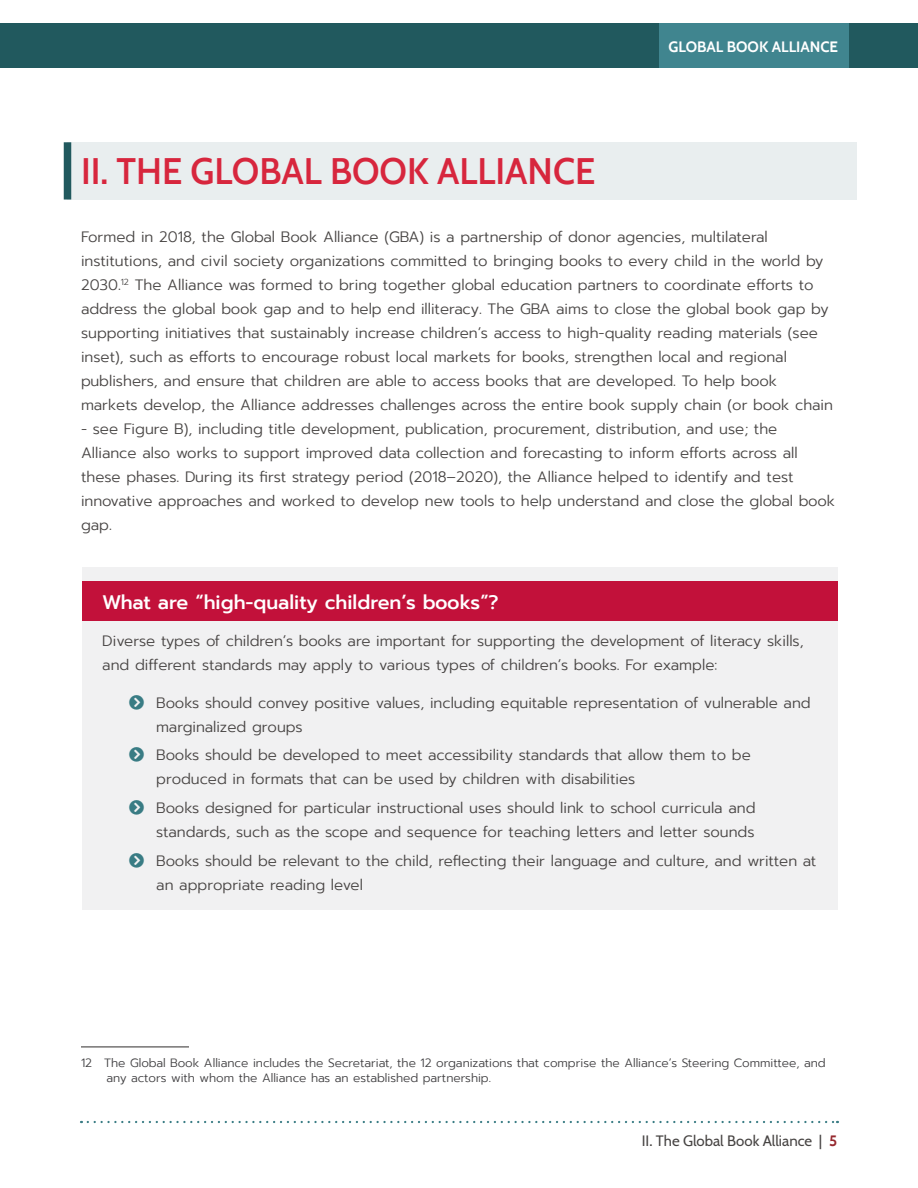
<style>
.page{position:relative;width:918px;height:1188px;background:#fff}
.page>*{position:absolute;margin:0;border:0;box-sizing:border-box;transform-origin:0 0}
.t1{font:600 36px "Cabin";color:#d7263d}
.Sidebar_-_heading{font:500 19.5px "Prompt";color:#fff}
.Body{font:300 15px/24px "Prompt";color:#474443}
.t2{font:15px "Cabin";color:#474443}
.t3{font:700 15px "Cabin";color:#fff}
.footnote{font:300 12px/15px "Prompt";color:#414042}
.s1{color:#397c84}
.s2{font-weight:700;color:#96292f}
</style>
<div class="page">
<div style="left:0;top:23px;width:918px;height:45px;background:#21595e"></div>
<div style="left:660px;top:23px;width:189px;height:45px;background:#40858f"></div>
<svg style="left:88px;top:1121px;width:750px;height:2px"></svg>
<div style="left:68px;top:142px;width:789px;height:58px;background:#e9eeef"></div>
<div style="left:64px;top:142px;width:7px;height:58px;background:#21595e"></div>
<hr style="left:81px;top:1046px;width:108px;height:1px;background:#474443">
<div style="left:82px;top:567px;width:756px;height:343px;background:#f1f1f2"></div>
<div style="left:82px;top:581px;width:756px;height:39px;background:#c2113a"></div>
<h1 class="t1" style="left:81px;top:143px;width:516px">II. THE GLOBAL BOOK ALLIANCE</h1>
<p class="t3" style="left:669px;top:35px;width:171px">GLOBAL BOOK ALLIANCE</p>
<p class="Body" style="left:81px;top:224px;width:753px">Formed in 2018, the Global Book Alliance (GBA) is a partnership of donor agencies, multilateral institutions, and civil society organizations committed to bringing books to every child in the world by 2030.<sup>12</sup> The Alliance was formed to bring together global education partners to coordinate efforts to address the global book gap and to help end illiteracy. The GBA aims to close the global book gap by supporting initiatives that sustainably increase children’s access to high-quality reading materials (see inset), such as efforts to encourage robust local markets for books, strengthen local and regional publishers, and ensure that children are able to access books that are developed. To help book markets develop, the Alliance addresses challenges across the entire book supply chain (or book chain</p>
<p class="Body" style="left:81px;top:416px;width:756px">- see Figure B), including title development, publication, procurement, distribution, and use; the Alliance also works to support improved data collection and forecasting to inform efforts across all these phases. During its first strategy period (2018–2020), the Alliance helped to identify and test innovative approaches and worked to develop new tools to help understand and close the global book gap.</p>
<p class="Sidebar_-_heading" style="left:102px;top:588px;width:398px">What are “high-quality children’s books”?</p>
<p class="Body" style="left:102px;top:629px;width:703px">Diverse types of children’s books are important for supporting the development of literacy skills, and different standards may apply to various types of children’s books. For example:</p>
<p class="Body" style="left:156px;top:691px;width:656px;text-indent:-27px"><span class="s1">□</span> Books should convey positive values, including equitable representation of vulnerable and marginalized groups</p>
<p class="Body" style="left:156px;top:743px;width:596px;text-indent:-27px"><span class="s1">□</span> Books should be developed to meet accessibility standards that allow them to be produced in formats that can be used by children with disabilities</p>
<p class="Body" style="left:129px;top:796px;width:628px;text-align:right"><span class="s1">□</span> Books designed for particular instructional uses should link to school curricula and standards, such as the scope and sequence for teaching letters and letter sounds</p>
<p class="Body" style="left:156px;top:848px;width:662px;text-indent:-27px"><span class="s1">□</span> Books should be relevant to the child, reflecting their language and culture, and written at an appropriate reading level</p>
<p class="footnote" style="left:106px;top:1056px;width:721px;text-indent:-26px">12 The Global Book Alliance includes the Secretariat, the 12 organizations that comprise the Alliance’s Steering Committee, and any actors with whom the Alliance has an established partnership.</p>
<p class="t2" style="left:642px;top:1129px;width:197px">II. The Global Book Alliance | <span class="s2">5</span></p>
</div>
